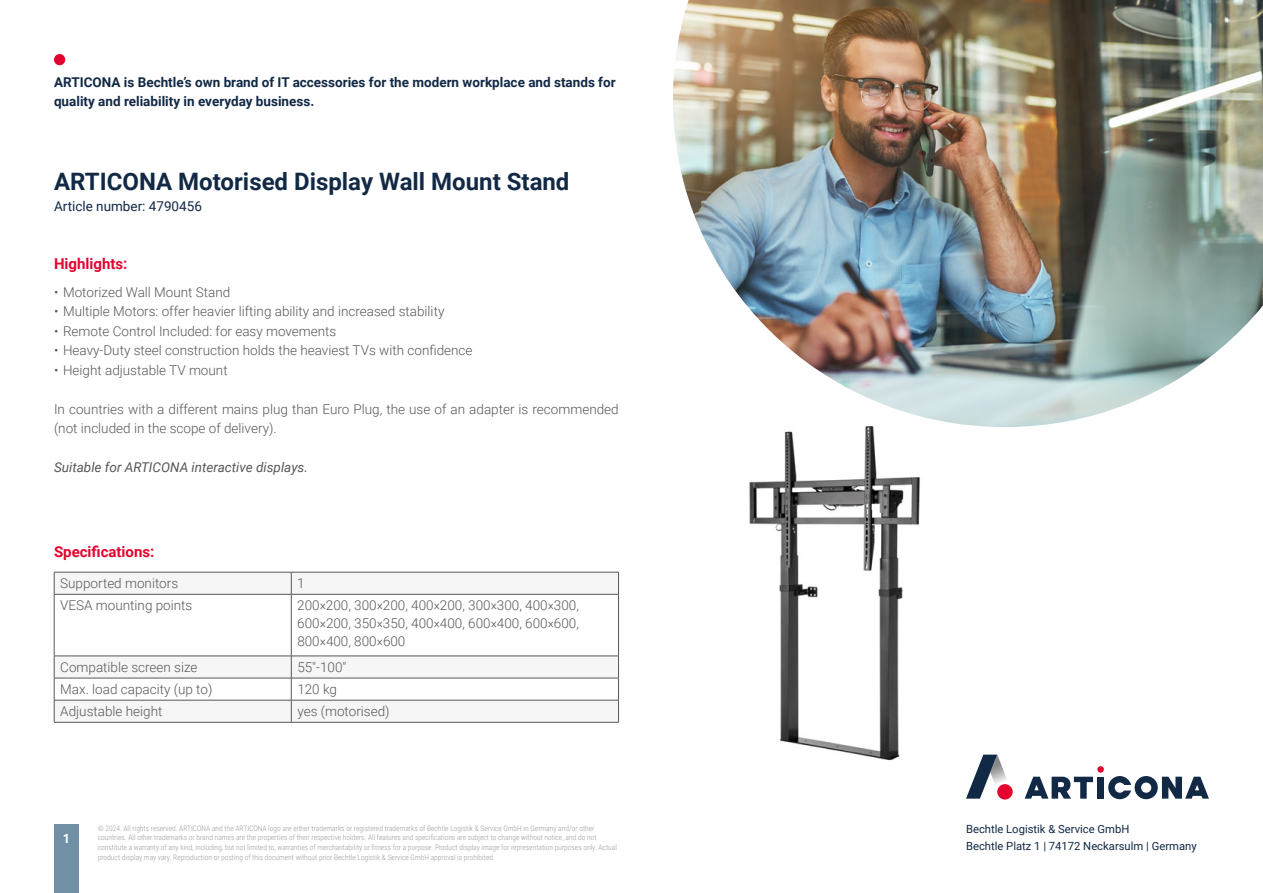
<style>
.page{position:relative;width:1263px;height:893px;background:#fff}
.page>*{position:absolute;margin:0;border:0;box-sizing:border-box;transform-origin:0 0}
.t1{font:700 24px "Roboto";color:#122945}
.t2{font:700 15px "Roboto";color:#e4032e}
.t3{font:300 13.5px/18px "Roboto";color:#575756}
.t4{font:700 13.5px/19.5px "Roboto";color:#122945}
.t5{font:italic 13.5px "Roboto";color:#575756}
.t6{font:13.5px "Roboto";color:#122945}
.t7{font:700 12.75px "Roboto";color:#fff}
.t8{font:11.25px/16.5px "Roboto";color:#122945}
.t9{font:300 7.5px/9.8px "Roboto Condensed";color:#9d9d9c}
.s1{font-family:"Roboto Condensed"}
</style>
<div class="page">
<div style="left:54px;top:54px;width:11px;height:11px;background:#e4032e;border-radius:50%"></div>
<div style="left:1097px;top:766px;width:7px;height:7px;background:#e4032e;border-radius:50%"></div>
<svg style="left:1025px;top:777px;width:68px;height:22px"></svg>
<div style="left:1097px;top:777px;width:7px;height:22px;background:#122945"></div>
<svg style="left:1108px;top:776px;width:101px;height:23px"></svg>
<svg style="left:966px;top:755px;width:47px;height:44px"></svg>
<div style="left:997px;top:784px;width:16px;height:15px;background:#e4032e;border-radius:50%"></div>
<img style="left:673px;top:0;width:590px;height:427px">
<div style="left:54px;top:825px;width:25px;height:68px;background:#7190a6"></div>
<svg style="left:54px;top:572px;width:565px;height:22px"></svg>
<hr style="left:54px;top:594px;width:237px;height:1px;background:#575756">
<hr style="left:54px;top:594px;width:1px;height:62px;background:#575756">
<hr style="left:291px;top:594px;width:328px;height:1px;background:#575756">
<hr style="left:291px;top:594px;width:1px;height:62px;background:#575756">
<hr style="left:618px;top:594px;width:1px;height:62px;background:#575756">
<svg style="left:54px;top:656px;width:565px;height:66px"></svg>
<hr style="left:54px;top:722px;width:237px;height:1px;background:#575756">
<hr style="left:291px;top:722px;width:328px;height:1px;background:#575756">
<img style="left:737px;top:422px;width:199px;height:339px">
<h3 class="t4" style="left:54px;top:72px;width:563px">ARTICONA is Bechtle’s own brand of IT accessories for the modern workplace and stands for quality and reliability in everyday business.</h3>
<h1 class="t1" style="left:54px;top:165px;width:517px">ARTICONA Motorised Display Wall Mount Stand</h1>
<h3 class="t6" style="left:54px;top:197px;width:149px">Article number: 4790456</h3>
<h2 class="t2" style="left:54px;top:253px;width:75px">Highlights:</h2>
<h3 class="t3" style="left:54px;top:282px;width:178px">• Motorized Wall Mount Stand</h3>
<h3 class="t3" style="left:54px;top:302px;width:392px">• Multiple Motors: offer heavier lifting ability and increased stability</h3>
<h3 class="t3" style="left:54px;top:321px;width:284px">• Remote Control Included: for easy movements</h3>
<h3 class="t3" style="left:54px;top:341px;width:420px">• Heavy-Duty steel construction holds the heaviest TVs with confidence</h3>
<h3 class="t3" style="left:54px;top:360px;width:175px">• Height adjustable TV mount</h3>
<h3 class="t3" style="left:54px;top:398px;width:566px;line-height:19.5px">In countries with a different mains plug than Euro Plug, the use of an adapter is recommended (not included in the scope of delivery).</h3>
<h3 class="t5" style="left:54px;top:458px;width:255px">Suitable for ARTICONA interactive displays.</h3>
<h2 class="t2" style="left:54px;top:542px;width:102px">Specifications:</h2>
<h3 class="t3" style="left:60px;top:574px;width:120px">Supported monitors</h3>
<h3 class="t3" style="left:297px;top:574px;width:9px">1</h3>
<h3 class="t3" style="left:60px;top:596px;width:134px">VESA mounting points</h3>
<h3 class="t3" style="left:297px;top:596px;width:283px;text-align:justify">200<span class="s1">×</span>200, 300<span class="s1">×</span>200, 400<span class="s1">×</span>200, 300<span class="s1">×</span>300, 400<span class="s1">×</span>300, 600<span class="s1">×</span>200, 350<span class="s1">×</span>350, 400<span class="s1">×</span>400, 600<span class="s1">×</span>400, 600<span class="s1">×</span>600, 800<span class="s1">×</span>400, 800<span class="s1">×</span>600</h3>
<h3 class="t3" style="left:60px;top:658px;width:139px">Compatible screen size</h3>
<h3 class="t3" style="left:297px;top:658px;width:51px">55"-100"</h3>
<h3 class="t3" style="left:60px;top:680px;width:154px">Max. load capacity (up to)</h3>
<h3 class="t3" style="left:297px;top:680px;width:41px">120 kg</h3>
<h3 class="t3" style="left:60px;top:702px;width:104px">Adjustable height</h3>
<h3 class="t3" style="left:297px;top:702px;width:94px">yes (motorised)</h3>
<h3 class="t7" style="left:63px;top:829px;width:9px">1</h3>
<p class="t9" style="left:98px;top:823px;width:521px">© 2024. All rights reserved. ARTICONA and the ARTICONA logo are either trademarks or registered trademarks of Bechtle Logistik &amp; Service GmbH in Germany and/or other countries. All other trademarks or brand names are the properties of their respective holders. All features and specifications are subject to change without notice, and do not constitute a warranty of any kind, including, but not limited to, warranties of merchantability or fitness for a purpose. Product display image for representation purposes only. Actual product display may vary. Reproduction or posting of this document without prior Bechtle Logistik &amp; Service GmbH approval is prohibited.</p>
<h3 class="t8" style="left:966px;top:821px;width:232px">Bechtle Logistik &amp; Service GmbH<br>Bechtle Platz 1 | 74172 Neckarsulm | Germany</h3>
</div>
